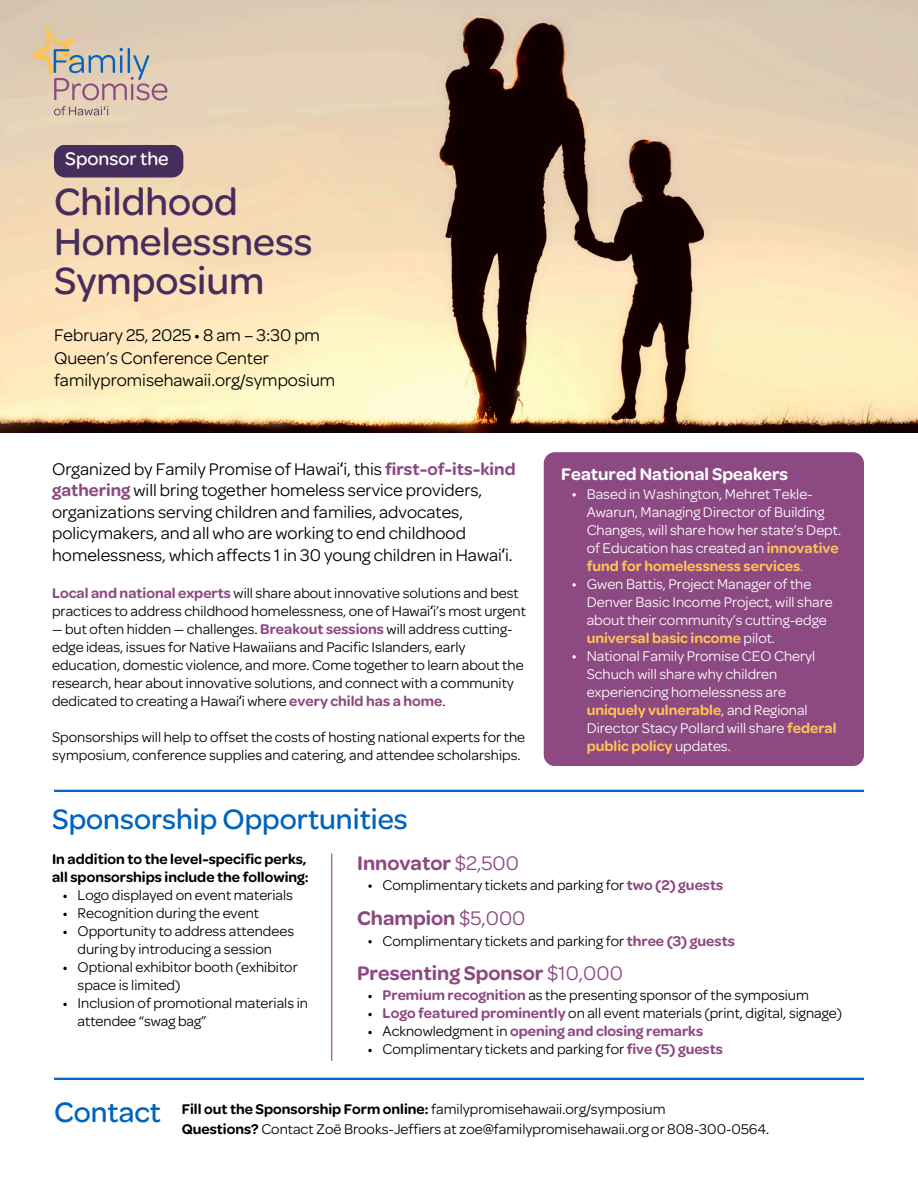
<style>
.page{position:relative;width:918px;height:1188px;background:#fff}
.page>*{position:absolute;margin:0;border:0;box-sizing:border-box;transform-origin:0 0}
.t1{font:500 40.5px/39.3px "Omnes";color:#472d5b}
.t2{font:500 30px "Omnes";color:#0063be}
.t3{font:600 21px "Omnes";color:#8d4982}
.t4{font:500 19.5px "Omnes";color:#fff}
.t5{font:18px/21.3px "Omnes";color:#000}
.t6{font:600 18px "Omnes";color:#fff}
.t7{font:15px/18px "Omnes";color:#000}
.t8{font:15px/18px "Omnes";color:#fff}
.t9{font:600 15px/18px "Omnes";color:#000}
.t10{font:600 15px "Omnes";color:#8d4982}
.s1{font-family:"Noto Sans"}
.s2{font-weight:600;color:#8d4982}
.s3{font-weight:600;color:#fec357}
.s4{color:#fec357}
.s5{font-weight:400}
.s6{font-weight:400;color:#000}
.s7{font-weight:600}
</style>
<div class="page">
<img style="left:0;top:0;width:918px;height:432px">
<img style="left:29px;top:23px;width:139px;height:94px">
<div style="left:54px;top:145px;width:129px;height:33px;background:#472d5b"></div>
<hr style="left:54px;top:1078px;width:810px;height:2px;background:#0063be">
<hr style="left:54px;top:790px;width:810px;height:2px;background:#0063be">
<div style="left:544px;top:452px;width:320px;height:314px;background:#8d4982"></div>
<svg style="left:572px;top:493px;width:4px;height:4px"></svg>
<svg style="left:572px;top:583px;width:4px;height:4px"></svg>
<svg style="left:572px;top:655px;width:4px;height:4px"></svg>
<svg style="left:63px;top:895px;width:4px;height:3px"></svg>
<svg style="left:63px;top:913px;width:4px;height:3px"></svg>
<svg style="left:63px;top:931px;width:4px;height:3px"></svg>
<svg style="left:63px;top:967px;width:4px;height:3px"></svg>
<svg style="left:63px;top:1003px;width:4px;height:3px"></svg>
<svg style="left:368px;top:884px;width:4px;height:4px"></svg>
<svg style="left:368px;top:940px;width:4px;height:3px"></svg>
<svg style="left:368px;top:995px;width:4px;height:3px"></svg>
<svg style="left:368px;top:1013px;width:4px;height:3px"></svg>
<svg style="left:368px;top:1031px;width:4px;height:3px"></svg>
<svg style="left:368px;top:1049px;width:4px;height:3px"></svg>
<hr style="left:331px;top:853px;width:1px;height:208px;background:#8d4982">
<h3 class="t4" style="left:65px;top:151px;width:105px">Sponsor the</h3>
<p class="t1" style="left:54px;top:188px;width:260px">Childhood<br>Homelessness<br>Symposium</p>
<p class="t5" style="left:54px;top:326px;width:283px;line-height:22.5px">February 25, 2025 • 8 am – 3:30 pm<br>Queen’s Conference Center familypromisehawaii.org/symposium</p>
<p class="t5" style="left:52px;top:461px;width:465px">Organized by Family Promise of Hawai<span class="s1">ʻ</span>i, this <span class="s2">first-of-its-kind gathering</span> will bring together homeless service providers, organizations serving children and families, advocates, policymakers, and all who are working to end childhood homelessness, which affects 1 in 30 young children in Hawai<span class="s1">ʻ</span>i.</p>
<h4 class="t7" style="left:52px;top:586px;width:475px"><span class="s2">Local and national experts</span> will share about innovative solutions and best practices to address childhood homelessness, one of Hawai<span class="s1">ʻ</span>i’s most urgent</h4>
<h4 class="t7" style="left:52px;top:622px;width:473px">— but often hidden — challenges. <span class="s2">Breakout sessions</span> will address cutting&shy;edge ideas, issues for Native Hawaiians and Pacific Islanders, early education, domestic violence, and more. Come together to learn about the research, hear about innovative solutions, and connect with a community dedicated to creating a Hawai<span class="s1">ʻ</span>i where <span class="s2">every child has a home</span>.</h4>
<p class="t7" style="left:52px;top:730px;width:475px">Sponsorships will help to offset the costs of hosting national experts for the symposium, conference supplies and catering, and attendee scholarships.</p>
<h1 class="t2" style="left:52px;top:808px;width:357px">Sponsorship Opportunities</h1>
<p class="t6" style="left:561px;top:467px;width:229px">Featured National Speakers</p>
<p class="t8" style="left:587px;top:487px;width:256px">Based in Washington, Mehret Tekle-Awarun, Managing Director of Building Changes, will share how her state’s Dept. of Education has created an <span class="s3">innovative fund for homelessness services</span><span class="s4">.</span></p>
<p class="t8" style="left:587px;top:577px;width:248px">Gwen Battis, Project Manager of the Denver Basic Income Project, will share about their community’s cutting-edge <span class="s3">universal basic income</span> pilot.</p>
<h2 class="t8" style="left:587px;top:649px;width:251px">National Family Promise CEO Cheryl Schuch will share why children experiencing homelessness are <span class="s3">uniquely vulnerable</span>, and Regional Director Stacy Pollard will share <span class="s3">federal public policy</span> updates.</h2>
<h5 class="t9" style="left:52px;top:852px;width:258px">In addition to the level-specific perks, all sponsorships include the following:</h5>
<p class="t7" style="left:78px;top:888px;width:217px">Logo displayed on event materials</p>
<p class="t7" style="left:78px;top:906px;width:183px">Recognition during the event</p>
<p class="t7" style="left:78px;top:924px;width:218px">Opportunity to address attendees during by introducing a session</p>
<p class="t7" style="left:78px;top:960px;width:222px">Optional exhibitor booth (exhibitor space is limited)</p>
<p class="t7" style="left:78px;top:996px;width:232px">Inclusion of promotional materials in attendee “swag bag”</p>
<p class="t3" style="left:357px;top:855px;width:163px">Innovator <span class="s5">$2,500</span></p>
<h3 class="t7" style="left:383px;top:878px;width:342px">Complimentary tickets and parking for <span class="s2">two (2) guests</span></h3>
<p class="t3" style="left:357px;top:911px;width:170px">Champion <span class="s5">$5,000</span></p>
<h3 class="t7" style="left:383px;top:934px;width:354px">Complimentary tickets and parking for <span class="s2">three (3) guests</span></h3>
<p class="t3" style="left:357px;top:966px;width:267px">Presenting Sponsor <span class="s5">$10,000</span></p>
<h3 class="t7" style="left:383px;top:988px;width:428px"><span class="s2">Premium recognition</span> as the presenting sponsor of the symposium</h3>
<p class="t7" style="left:383px;top:1006px;width:461px"><span class="s2">Logo featured prominently</span> on all event materials (print, digital, signage)</p>
<p class="t10" style="left:383px;top:1026px;width:322px"><span class="s6">Acknowledgment in</span> opening and closing remarks</p>
<p class="t7" style="left:383px;top:1042px;width:342px">Complimentary tickets and parking for <span class="s2">five (5) guests</span></p>
<h4 class="t2" style="left:54px;top:1101px;width:108px">Contact</h4>
<h4 class="t7" style="left:182px;top:1102px;width:485px"><span class="s7">Fill out the Sponsorship Form online:</span> familypromisehawaii.org/symposium</h4>
<h5 class="t7" style="left:182px;top:1122px;width:589px"><span class="s7">Questions?</span> Contact Zoë Brooks-Jeffiers at zoe@familypromisehawaii.org or 808-300-0564.</h5>
</div>
